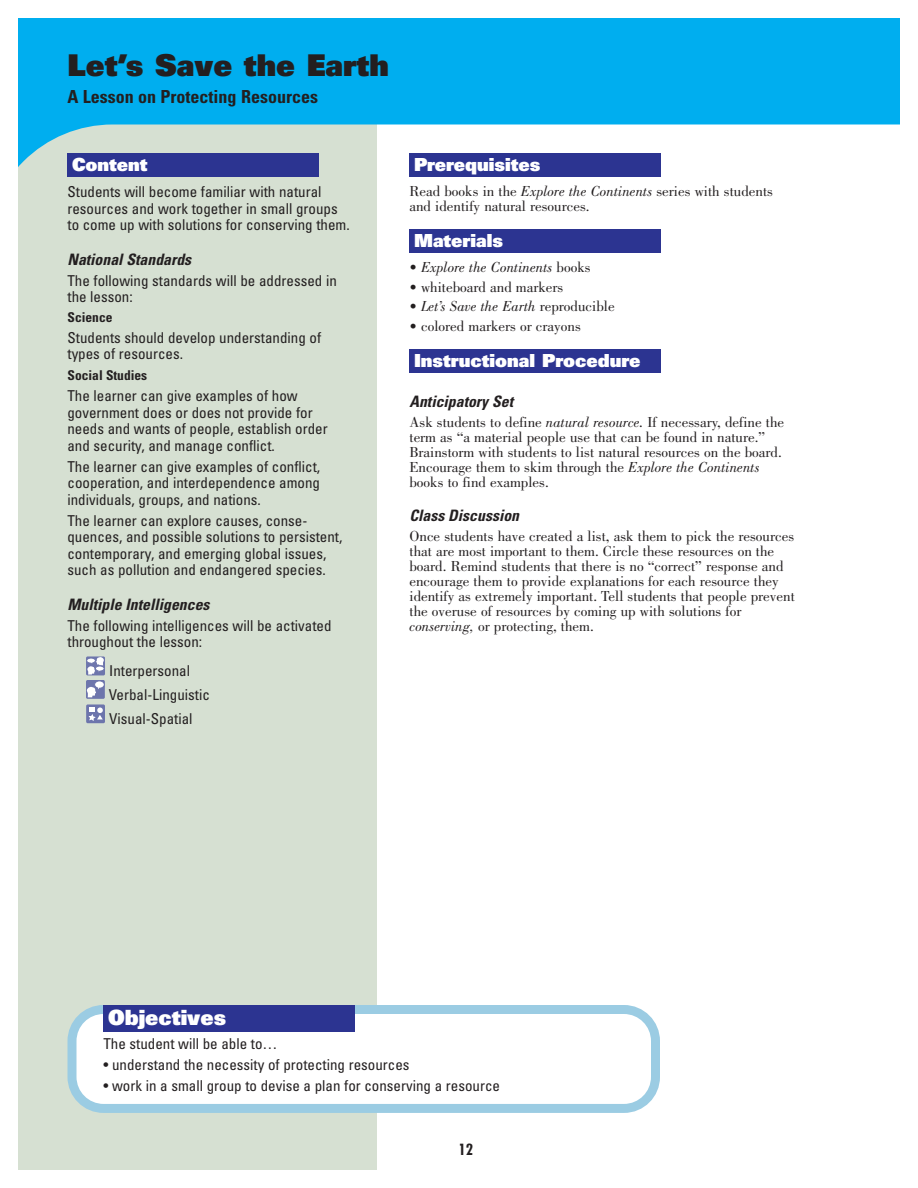
<style>
.page{position:relative;width:918px;height:1188px;background:#fff}
.page>*{position:absolute;margin:0;border:0;box-sizing:border-box;transform-origin:0 0}
.t1{font:30px "Univers LT Std X Black";color:#231f20}
.t2{font:21px "Univers LT Std X Black";color:#fff}
.t3{font:18px "Univers LT Std X Black";color:#fff}
.t4{font:700 condensed 18px "Univers LT Std";color:#231f20}
.t5{font:italic 700 condensed 15.75px "Univers LT Std";color:#231f20}
.t6{font:condensed 15px/16.5px "Univers LT Std";color:#231f20}
.t7{font:15px/15px "Bodoni Std";color:#231f20}
.t8{font:italic 15px "Bodoni Std";color:#231f20}
.t9{font:700 condensed 15px "Futura Std";color:#231f20}
.t10{font:700 condensed 13.5px "Univers LT Std";color:#231f20}
.s1{font-style:italic}
.s2{font-style:normal}
</style>
<div class="page">
<div style="left:0;top:0;width:376px;height:1188px;background:#d6e0d2"></div>
<svg style="left:19px;top:19px;width:880px;height:231px;fill:#00aeef"></svg>
<div style="left:86px;top:704px;width:19px;height:19px;background:#6d75ac;border-radius:2px"></div>
<svg style="left:89px;top:707px;width:14px;height:14px"></svg>
<svg style="left:86px;top:680px;width:19px;height:19px"></svg>
<svg style="left:86px;top:681px;width:19px;height:16px"></svg>
<svg style="left:86px;top:656px;width:19px;height:19px"></svg>
<div style="left:68px;top:153px;width:252px;height:23px;background:#2c3491"></div>
<div style="left:410px;top:350px;width:252px;height:23px;background:#2c3491"></div>
<div style="left:410px;top:230px;width:252px;height:23px;background:#2c3491"></div>
<div style="left:410px;top:153px;width:252px;height:23px;background:#2c3491"></div>
<svg style="left:68px;top:1005px;width:592px;height:108px"></svg>
<div style="left:104px;top:1005px;width:252px;height:27px;background:#2c3491"></div>
<div style="left:0;top:0;width:918px;height:1188px;border:18px solid #fff"></div>
<h1 class="t1" style="left:68px;top:51px;width:323px">Let’s Save the Earth</h1>
<p class="t4" style="left:68px;top:88px;width:252px">A Lesson on Protecting Resources</p>
<p class="t3" style="left:72px;top:156px;width:77px">Content</p>
<p class="t6" style="left:68px;top:185px;width:284px">Students will become familiar with natural resources and work together in small groups to come up with solutions for conserving them.</p>
<p class="t5" style="left:68px;top:252px;width:125px">National Standards</p>
<p class="t6" style="left:68px;top:273px;width:271px">The following standards will be addressed in the lesson:</p>
<p class="t10" style="left:68px;top:310px;width:47px">Science</p>
<p class="t6" style="left:68px;top:330px;width:255px">Students should develop understanding of types of resources.</p>
<p class="t10" style="left:68px;top:369px;width:81px">Social Studies</p>
<p class="t6" style="left:68px;top:389px;width:262px">The learner can give examples of how government does or does not provide for needs and wants of people, establish order and security, and manage conflict.</p>
<p class="t6" style="left:68px;top:459px;width:254px;text-align:justify">The learner can give examples of conflict, cooperation, and interdependence among individuals, groups, and nations.</p>
<p class="t6" style="left:68px;top:513px;width:276px">The learner can explore causes, conse&shy;quences, and possible solutions to persistent, contemporary, and emerging global issues, such as pollution and endangered species.</p>
<p class="t5" style="left:68px;top:597px;width:144px">Multiple Intelligences</p>
<p class="t6" style="left:68px;top:618px;width:266px">The following intelligences will be activated throughout the lesson:</p>
<p class="t6" style="left:109px;top:659px;width:103px;line-height:24px">Interpersonal<br>Verbal-Linguistic<br>Visual-Spatial</p>
<p class="t3" style="left:414px;top:156px;width:128px">Prerequisites</p>
<p class="t7" style="left:410px;top:185px;width:365px">Read books in the <span class="s1">Explore the Continents</span> series with students and identify natural resources.</p>
<p class="t3" style="left:414px;top:232px;width:91px">Materials</p>
<p class="t8" style="left:410px;top:261px;width:183px"><span class="s2">•</span> Explore the Continents <span class="s2">books</span></p>
<p class="t7" style="left:410px;top:281px;width:155px">• whiteboard and markers</p>
<p class="t8" style="left:410px;top:300px;width:207px"><span class="s2">•</span> Let’s Save the Earth <span class="s2">reproducible</span></p>
<p class="t7" style="left:410px;top:320px;width:173px">• colored markers or crayons</p>
<p class="t3" style="left:414px;top:352px;width:228px">Instructional Procedure</p>
<p class="t5" style="left:410px;top:394px;width:105px">Anticipatory Set</p>
<p class="t7" style="left:410px;top:416px;width:376px">Ask students to define <span class="s1">natural resource.</span> If necessary, define the term as “a material people use that can be found in nature.” Brainstorm with students to list natural resources on the board.<br>Encourage them to skim through the <span class="s1">Explore the Continents </span>books to find examples.</p>
<p class="t5" style="left:410px;top:508px;width:111px">Class Discussion</p>
<p class="t7" style="left:410px;top:530px;width:387px">Once students have created a list, ask them to pick the resources that are most important to them. Circle these resources on the board. Remind students that there is no “correct” response and encourage them to provide explanations for each resource they identify as extremely important. Tell students that people prevent the overuse of resources by coming up with solutions for <span class="s1">conserving,</span> or protecting, them.</p>
<h2 class="t2" style="left:108px;top:1008px;width:120px">Objectives</h2>
<p class="t6" style="left:104px;top:1036px;width:176px">The student will be able to…</p>
<p class="t6" style="left:104px;top:1057px;width:308px">• understand the necessity of protecting resources</p>
<p class="t6" style="left:104px;top:1078px;width:398px">• work in a small group to devise a plan for conserving a resource</p>
<p class="t9" style="left:458px;top:1143px;width:16px">12</p>
</div>
